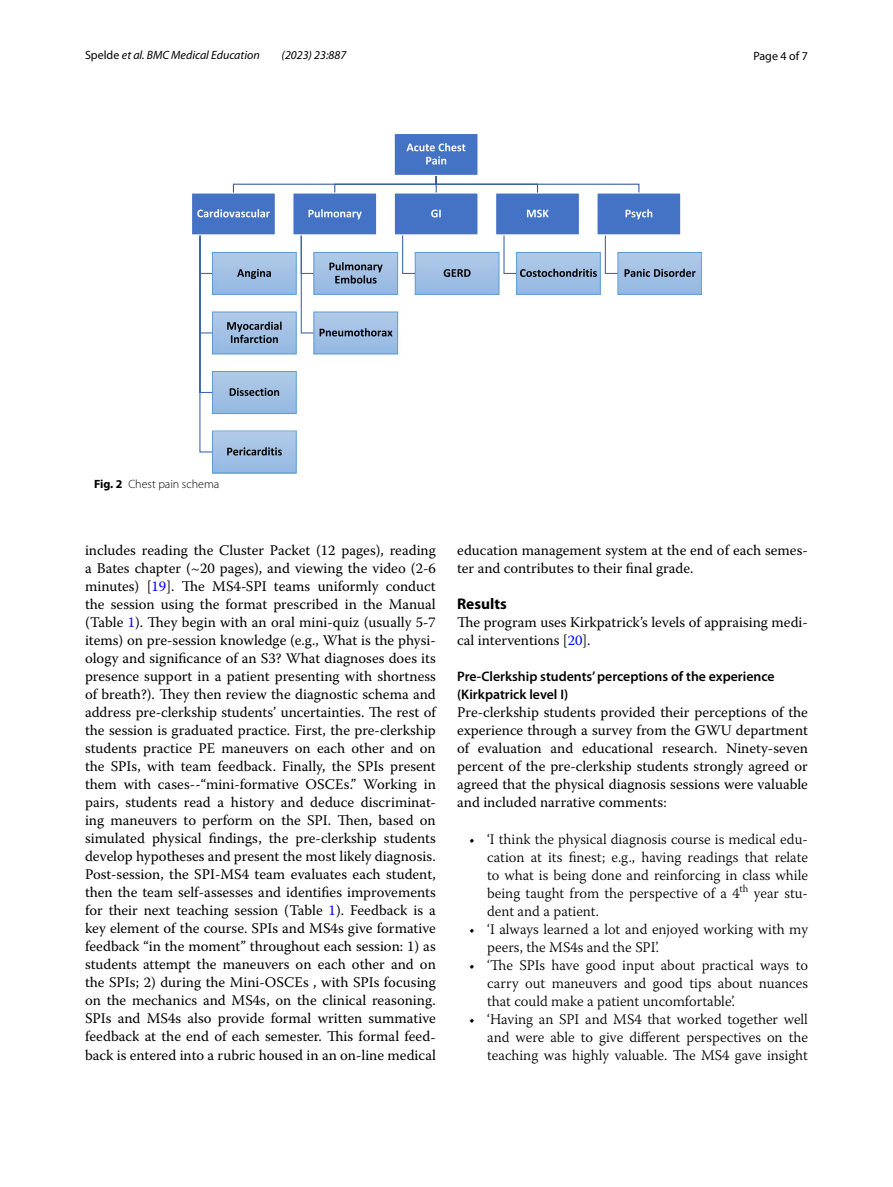
<style>
.page{position:relative;width:893px;height:1187px;background:#fff}
.page>*{position:absolute;margin:0;border:0;box-sizing:border-box;transform-origin:0 0}
.t1{font:700 15.45px "Myriad Pro";color:#000}
.t2{font:14.7px/18px "Warnock Pro";color:#000;text-align:justify}
.t3{font:300 14.7px/18px "Warnock Pro";color:#000;text-align:justify}
.t4{font:600 13.8px/18px "Myriad Pro";color:#000}
.t5{font:italic 12px "Myriad Pro";color:#000}
.t6{font:300 12px "Myriad Pro";color:#000}
.t7{font:12px "Myriad Pro";color:#000}
.s1{font-style:normal}
.s2{font-weight:700}
.s3{color:#00f}
</style>
<div class="page">
<img style="left:214px;top:252px;width:486px;height:219px">
<svg style="left:604px;top:235px;width:14px;height:39px"></svg>
<svg style="left:402px;top:235px;width:13px;height:39px"></svg>
<svg style="left:199px;top:235px;width:15px;height:218px"></svg>
<svg style="left:232px;top:176px;width:408px;height:16px"></svg>
<div style="left:394px;top:133px;width:84px;height:42px;background:#4472c4"></div>
<div style="left:394px;top:133px;width:85px;height:43px;border:1px solid #fff"></div>
<svg style="left:407px;top:143px;width:58px;height:21px"></svg>
<div style="left:192px;top:193px;width:83px;height:42px;background:#4472c4"></div>
<div style="left:191px;top:192px;width:85px;height:43px;border:1px solid #fff"></div>
<svg style="left:197px;top:209px;width:73px;height:8px"></svg>
<div style="left:212px;top:252px;width:85px;height:43px;border:1px solid #5b9bd5"></div>
<svg style="left:237px;top:269px;width:34px;height:10px"></svg>
<div style="left:212px;top:312px;width:85px;height:42px;border:1px solid #5b9bd5"></div>
<svg style="left:227px;top:321px;width:55px;height:22px"></svg>
<div style="left:212px;top:371px;width:85px;height:42px;border:1px solid #5b9bd5"></div>
<svg style="left:230px;top:388px;width:49px;height:8px"></svg>
<div style="left:212px;top:430px;width:85px;height:43px;border:1px solid #5b9bd5"></div>
<svg style="left:227px;top:447px;width:55px;height:8px"></svg>
<div style="left:292px;top:192px;width:85px;height:43px;background:#4472c4;border:1px solid #fff"></div>
<svg style="left:309px;top:209px;width:53px;height:10px"></svg>
<div style="left:314px;top:252px;width:84px;height:43px;border:1px solid #5b9bd5"></div>
<div style="left:314px;top:312px;width:84px;height:42px;border:1px solid #5b9bd5"></div>
<svg style="left:300px;top:234px;width:92px;height:102px"></svg>
<div style="left:394px;top:192px;width:85px;height:43px;background:#4472c4;border:1px solid #fff"></div>
<svg style="left:431px;top:209px;width:10px;height:8px"></svg>
<div style="left:415px;top:252px;width:84px;height:43px;border:1px solid #5b9bd5"></div>
<svg style="left:444px;top:269px;width:27px;height:8px"></svg>
<div style="left:495px;top:192px;width:85px;height:43px;background:#4472c4;border:1px solid #fff"></div>
<svg style="left:527px;top:209px;width:22px;height:8px"></svg>
<div style="left:516px;top:252px;width:85px;height:43px;border:1px solid #5b9bd5"></div>
<svg style="left:503px;top:234px;width:94px;height:43px"></svg>
<div style="left:596px;top:192px;width:85px;height:43px;background:#4472c4;border:1px solid #fff"></div>
<svg style="left:626px;top:209px;width:26px;height:10px"></svg>
<div style="left:618px;top:252px;width:84px;height:43px;border:1px solid #5b9bd5"></div>
<svg style="left:625px;top:269px;width:71px;height:8px"></svg>
<p class="t5" style="left:85px;top:48px;width:176px"><span class="s1">Spelde</span> et al. BMC Medical Education</p>
<p class="t5" style="left:282px;top:48px;width:66px">(2023) 23:887</p>
<p class="t7" style="left:753px;top:48px;width:56px">Page 4 of 7</p>
<p class="t6" style="left:94px;top:477px;width:127px"><span class="s2">Fig. 2</span> Chest pain schema</p>
<p class="t2" style="left:85px;top:541px;width:352px">includes reading the Cluster Packet (12 pages), reading a Bates chapter (~20 pages), and viewing the video (2-6 minutes) [<span class="s3">19</span>]. The MS4-SPI teams uniformly conduct the session using the format prescribed in the Manual (Table <span class="s3">1</span>). They begin with an oral mini-quiz (usually 5-7 items) on pre-session knowledge (e.g., What is the physi&shy;ology and significance of an S3? What diagnoses does its presence support in a patient presenting with shortness of breath?). They then review the diagnostic schema and address pre-clerkship students’ uncertainties. The rest of the session is graduated practice. First, the pre-clerkship students practice PE maneuvers on each other and on the SPIs, with team feedback. Finally, the SPIs present them with cases--“mini-formative OSCEs.” Working in pairs, students read a history and deduce discriminat&shy;ing maneuvers to perform on the SPI. Then, based on simulated physical findings, the pre-clerkship students develop hypotheses and present the most likely diagnosis.<br>Post-session, the SPI-MS4 team evaluates each student, then the team self-assesses and identifies improvements for their next teaching session (Table <span class="s3">1</span>). Feedback is a key element of the course. SPIs and MS4s give formative feedback “in the moment” throughout each session: 1) as students attempt the maneuvers on each other and on the SPIs; 2) during the Mini-OSCEs , with SPIs focusing on the mechanics and MS4s, on the clinical reasoning.<br>SPIs and MS4s also provide formal written summative feedback at the end of each semester. This formal feed&shy;back is entered into a rubric housed in an on-line medical</p>
<p class="t2" style="left:457px;top:541px;width:352px">education management system at the end of each semes&shy;ter and contributes to their final grade.</p>
<p class="t1" style="left:457px;top:594px;width:51px">Results</p>
<p class="t2" style="left:457px;top:613px;width:352px">The program uses Kirkpatrick’s levels of appraising medi&shy;cal interventions [<span class="s3">20</span>].</p>
<p class="t4" style="left:457px;top:667px;width:319px">Pre‑Clerkship students’ perceptions of the experience (Kirkpatrick level I)</p>
<p class="t2" style="left:457px;top:703px;width:352px">Pre-clerkship students provided their perceptions of the experience through a survey from the GWU department of evaluation and educational research. Ninety-seven percent of the pre-clerkship students strongly agreed or agreed that the physical diagnosis sessions were valuable and included narrative comments:</p>
<p class="t3" style="left:487px;top:830px;width:322px;text-indent:-18px">• ‘I think the physical diagnosis course is medical edu&shy;cation at its finest; e.g., having readings that relate to what is being done and reinforcing in class while being taught from the perspective of a 4<sup>th</sup> year stu&shy;dent and a patient.</p>
<p class="t3" style="left:487px;top:920px;width:322px;text-indent:-18px">• ‘I always learned a lot and enjoyed working with my peers, the MS4s and the SPI’.</p>
<p class="t3" style="left:487px;top:956px;width:322px;text-indent:-18px">• ‘The SPIs have good input about practical ways to carry out maneuvers and good tips about nuances that could make a patient uncomfortable’.</p>
<p class="t3" style="left:487px;top:1010px;width:322px;text-indent:-18px">• ‘Having an SPI and MS4 that worked together well and were able to give different perspectives on the teaching was highly valuable. The MS4 gave insight</p>
</div>
